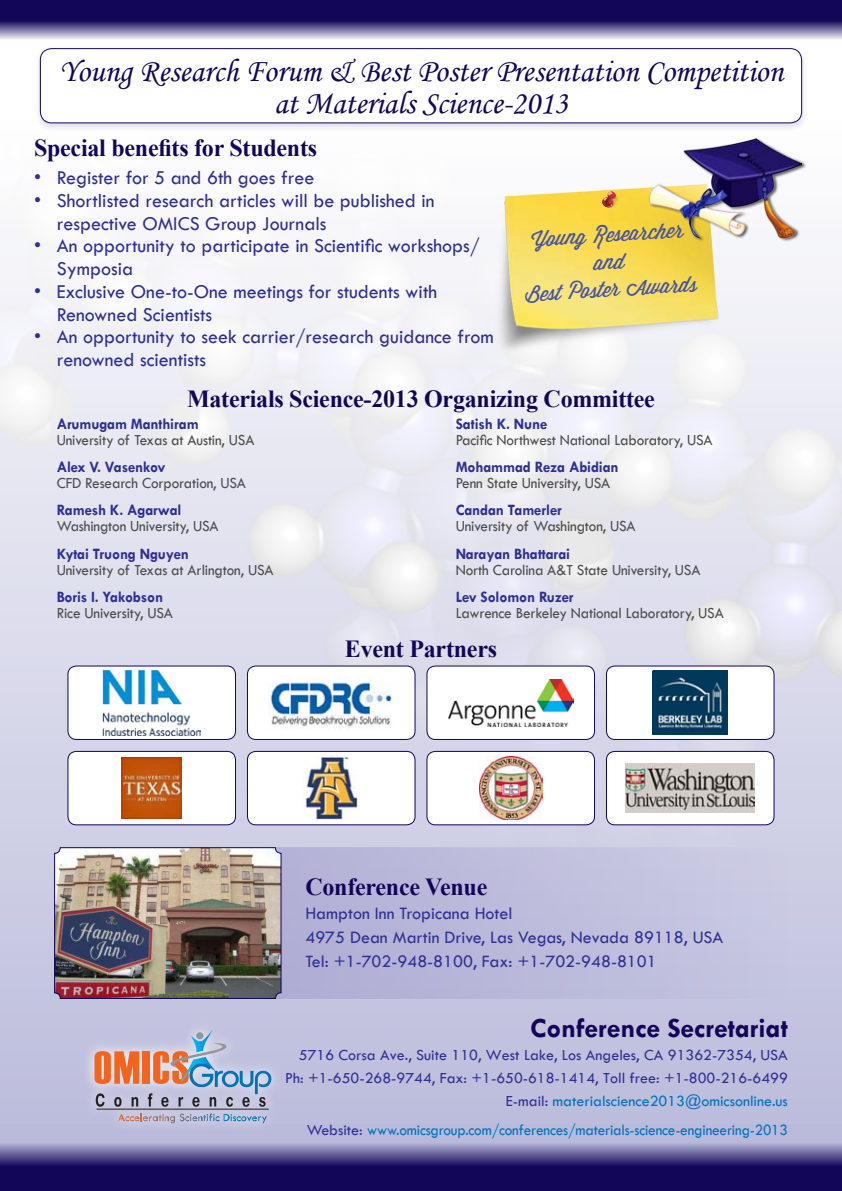
<style>
.page{position:relative;width:842px;height:1191px;background:#c0c1de}
.page>*{position:absolute;margin:0;border:0;box-sizing:border-box;transform-origin:0 0}
.t1{font:32.6px "Monotype Corsiva";color:#110658}
.t2{font:700 28px "Tw Cen";color:#110658}
.t3{font:700 24.4px "Times New Roman";letter-spacing:-.01em;color:#110658}
.t4{font:20.8px "Wisdom Script AI";color:#4653a3}
.t5{font:20.4px/22.8px "Tw Cen";color:#2e3092}
.t6{font:18.2px "Tw Cen";color:#2e3092}
.t7{font:18px "Tw Cen";color:#2e3092}
.t8{font:16.2px "Tw Cen";letter-spacing:-.01em;color:#0072bc;scale:.94 1}
.Paragraph_Style11{font:16px "Tw Cen";letter-spacing:-.01em;color:#4b4c4d;scale:.95 1}
.Paragraph_Style11-2{font:700 16px "Tw Cen";letter-spacing:-.01em;color:#2e3092;scale:.95 1}
.t9{font:16px "Tw Cen";color:#2e3092}
.t10{font:16px "Tw Cen";color:#0072bc}
.s1{color:#2e3092}
.s2{font-size:16px;color:#2e3092}
</style>
<div class="page">
<img style="left:0;top:49px;width:842px;height:854px">
<svg style="left:0;top:0;width:842px;height:49px"></svg>
<svg style="left:0;top:1143px;width:842px;height:48px;fill:#110758"></svg>
<div style="left:34px;top:45px;width:774px;height:87px;background:#4653a3;opacity:.2"></div>
<div style="left:40px;top:49px;width:762px;height:74px;background:#fff;border-radius:11px"></div>
<div style="left:40px;top:48px;width:762px;height:75px;border:1px solid #110658;border-radius:11px"></div>
<div style="left:54px;top:847px;width:734px;height:152px;background:linear-gradient(to bottom,#c1c0dd,#b9b8d9);border-radius:6px"></div>
<img style="left:55px;top:847px;width:226px;height:151px">
<div style="left:54px;top:847px;width:228px;height:152px;border:1px solid #110658;border-radius:6px"></div>
<div style="left:68px;top:666px;width:167px;height:73px;background:#fff;border-radius:9px"></div>
<img style="left:103px;top:670px;width:98px;height:65px">
<div style="left:68px;top:665px;width:168px;height:74px;border:1px solid #110658;border-radius:9px"></div>
<div style="left:247px;top:666px;width:168px;height:73px;background:#fff;border-radius:9px"></div>
<img style="left:269px;top:682px;width:123px;height:47px">
<div style="left:247px;top:665px;width:168px;height:74px;border:1px solid #110658;border-radius:9px"></div>
<div style="left:427px;top:666px;width:167px;height:73px;background:#fff;border-radius:9px"></div>
<img style="left:448px;top:679px;width:125px;height:47px">
<div style="left:427px;top:665px;width:168px;height:74px;border:1px solid #110658;border-radius:9px"></div>
<div style="left:606px;top:666px;width:168px;height:73px;background:#fff;border-radius:9px"></div>
<img style="left:653px;top:671px;width:75px;height:63px">
<div style="left:606px;top:665px;width:168px;height:74px;border:1px solid #110658;border-radius:9px"></div>
<div style="left:68px;top:751px;width:167px;height:74px;background:#fff;border-radius:9px"></div>
<img style="left:122px;top:758px;width:60px;height:60px">
<div style="left:68px;top:751px;width:168px;height:74px;border:1px solid #110658;border-radius:9px"></div>
<div style="left:247px;top:751px;width:168px;height:74px;background:#fff;border-radius:9px"></div>
<img style="left:302px;top:755px;width:58px;height:65px">
<div style="left:247px;top:751px;width:168px;height:74px;border:1px solid #110658;border-radius:9px"></div>
<div style="left:427px;top:751px;width:167px;height:74px;background:#fff;border-radius:9px"></div>
<img style="left:479px;top:757px;width:63px;height:62px">
<div style="left:427px;top:751px;width:168px;height:74px;border:1px solid #110658;border-radius:9px"></div>
<div style="left:606px;top:751px;width:168px;height:74px;background:#fff;border-radius:9px"></div>
<img style="left:626px;top:764px;width:129px;height:48px">
<div style="left:606px;top:751px;width:168px;height:74px;border:1px solid #110658;border-radius:9px"></div>
<svg style="left:89px;top:1047px;width:184px;height:77px"></svg>
<svg style="left:94px;top:1051px;width:45px;height:33px"></svg>
<div style="left:143px;top:1051px;width:7px;height:32px;background:#f36421"></div>
<hr style="left:97px;top:1108px;width:172px;height:1px;background:#231f20">
<svg style="left:96px;top:1093px;width:9px;height:13px"></svg>
<svg style="left:114px;top:1097px;width:8px;height:9px"></svg>
<svg style="left:132px;top:1097px;width:6px;height:9px"></svg>
<svg style="left:148px;top:1029px;width:123px;height:77px"></svg>
<svg style="left:118px;top:1113px;width:149px;height:10px"></svg>
<img style="left:483px;top:160px;width:251px;height:201px">
<img style="left:603px;top:192px;width:16px;height:17px">
<div style="left:649px;top:138px;width:158px;height:104px;background:#231f20;opacity:.75"></div>
<img style="left:649px;top:138px;width:153px;height:100px">
<svg style="left:592px;top:253px;width:36px;height:17px"></svg>
<p class="t1" style="left:59px;top:51px;width:725px">Young Research Forum &amp; Best Poster Presentation Competition</p>
<p class="t1" style="left:274px;top:83px;width:295px">at Materials Science-2013</p>
<p class="t3" style="left:34px;top:131px;width:285px">Special benefits for Students</p>
<p class="t5" style="left:34px;top:166px;width:282px">• Register for 5 and 6th goes free</p>
<p class="t5" style="left:57px;top:189px;width:379px;text-indent:-23px">• Shortlisted research articles will be published in respective OMICS Group Journals</p>
<p class="t5" style="left:57px;top:234px;width:425px;text-indent:-23px">• An opportunity to participate in Scientific workshops/<br>Symposia</p>
<p class="t5" style="left:57px;top:280px;width:382px;text-indent:-23px">• Exclusive One-to-One meetings for students with<br>Renowned Scientists</p>
<p class="t5" style="left:57px;top:325px;width:438px;text-indent:-23px">• An opportunity to seek carrier/research guidance from renowned scientists</p>
<p class="t4" style="left:531px;top:222px;width:154px;rotate:-3deg">Young Researcher</p>
<p class="t4" style="left:524px;top:278px;width:174px;rotate:-3deg">Best Poster Awards</p>
<p class="t3" style="left:187px;top:382px;width:469px">Materials Science-2013 Organizing Committee</p>
<p class="Paragraph_Style11-2" style="left:57px;top:414px;width:151px">Arumugam Manthiram</p>
<p class="Paragraph_Style11" style="left:57px;top:430px;width:210px">University of Texas at Austin, USA</p>
<p class="Paragraph_Style11-2" style="left:57px;top:457px;width:116px">Alex V. Vasenkov</p>
<p class="Paragraph_Style11" style="left:57px;top:473px;width:201px">CFD Research Corporation, USA</p>
<p class="Paragraph_Style11-2" style="left:57px;top:501px;width:133px">Ramesh K. Agarwal</p>
<p class="Paragraph_Style11" style="left:57px;top:517px;width:172px">Washington University, USA</p>
<p class="Paragraph_Style11-2" style="left:57px;top:544px;width:141px">Kytai Truong Nguyen</p>
<p class="Paragraph_Style11" style="left:57px;top:560px;width:230px">University of Texas at Arlington, USA</p>
<p class="Paragraph_Style11-2" style="left:57px;top:587px;width:114px">Boris I. Yakobson</p>
<p class="Paragraph_Style11" style="left:57px;top:603px;width:124px">Rice University, USA</p>
<p class="Paragraph_Style11-2" style="left:456px;top:414px;width:98px">Satish K. Nune</p>
<p class="Paragraph_Style11" style="left:456px;top:430px;width:272px">Pacific Northwest National Laboratory, USA</p>
<p class="Paragraph_Style11-2" style="left:456px;top:457px;width:173px">Mohammad Reza Abidian</p>
<p class="Paragraph_Style11" style="left:456px;top:473px;width:164px">Penn State University, USA</p>
<p class="Paragraph_Style11-2" style="left:456px;top:501px;width:113px">Candan Tamerler</p>
<p class="Paragraph_Style11" style="left:456px;top:517px;width:191px">University of Washington, USA</p>
<p class="Paragraph_Style11-2" style="left:456px;top:544px;width:122px">Narayan Bhattarai</p>
<p class="Paragraph_Style11" style="left:456px;top:560px;width:259px">North Carolina A&amp;T State University, USA</p>
<p class="Paragraph_Style11-2" style="left:456px;top:587px;width:126px">Lev Solomon Ruzer</p>
<p class="Paragraph_Style11" style="left:456px;top:603px;width:284px">Lawrence Berkeley National Laboratory, USA</p>
<p class="t3" style="left:345px;top:632px;width:154px">Event Partners</p>
<p class="t3" style="left:305px;top:870px;width:183px">Conference Venue</p>
<p class="t6" style="left:305px;top:902px;width:208px">Hampton Inn Tropicana Hotel</p>
<p class="t6" style="left:305px;top:926px;width:419px">4975 Dean Martin Drive, Las Vegas, Nevada 89118, USA</p>
<p class="t7" style="left:305px;top:951px;width:353px">Tel: +1-702-948-8100, Fax: +1-702-948-8101</p>
<p class="t2" style="left:530px;top:1011px;width:259px">Conference Secretariat</p>
<p class="t9" style="left:299px;top:1045px;width:491px">5716 Corsa Ave., Suite 110, West Lake, Los Angeles, CA 91362-7354, USA</p>
<p class="t9" style="left:285px;top:1068px;width:504px">Ph: +1-650-268-9744, Fax: +1-650-618-1414, Toll free: +1-800-216-6499</p>
<p class="t10" style="left:506px;top:1091px;width:284px"><span class="s1">E-mail:</span> materialscience2013@omicsonline.us</p>
<p class="t8" style="left:307px;top:1120px;width:513px"><span class="s2">Website:</span> www.omicsgroup.com/conferences/materials-science-engineering-2013</p>
</div>
